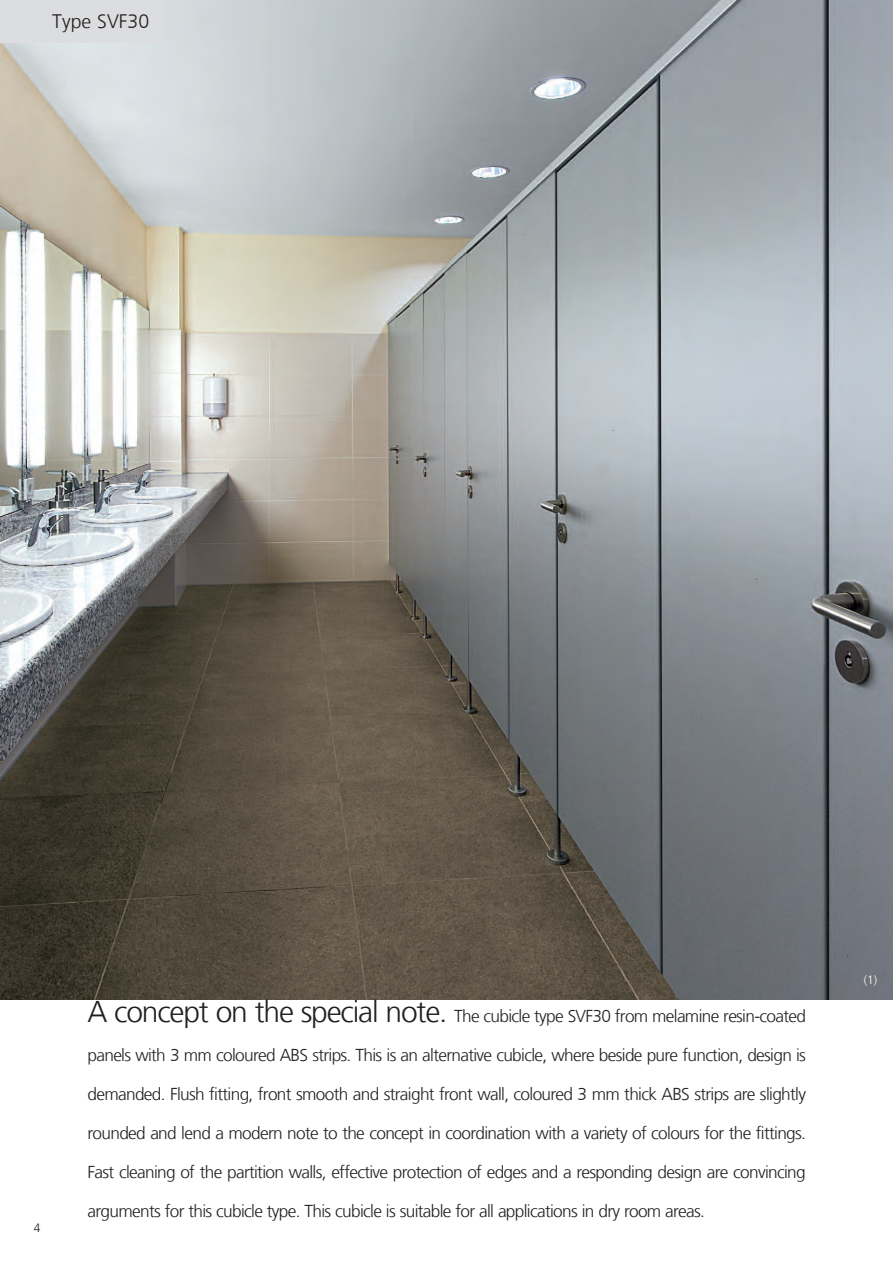
<style>
.page{position:relative;width:893px;height:1263px;background:#fff}
.page>*{position:absolute;margin:0;border:0;box-sizing:border-box;transform-origin:0 0}
.t1{font:300 19.5px "Frutiger LT";color:#231f20}
.t2{font:300 17.25px "Frutiger LT";letter-spacing:-.04em;color:#231f20}
.t3{font:300 12px "Frutiger LT";color:#fff}
.t4{font:300 12px "Frutiger LT";color:#231f20}
.s1{font-size:30px}
</style>
<div class="page">
<img style="left:0;top:0;width:893px;height:999px">
<div style="left:0;top:0;width:162px;height:43px;background:#dcdddf"></div>
<p class="t1" style="left:52px;top:10px;width:98px">Type SVF30</p>
<p class="t4" style="left:34px;top:1220px;width:8px">4</p>
<p class="t2" style="left:88px;top:1006px;width:720px"><span class="s1">A concept on the special note.</span> The cubicle type SVF30 from melamine resin-coated</p>
<p class="t2" style="left:88px;top:1045px;width:720px">panels with 3 mm coloured ABS strips. This is an alternative cubicle, where beside pure function, design is</p>
<p class="t2" style="left:88px;top:1084px;width:720px">demanded. Flush fitting, front smooth and straight front wall, coloured 3 mm thick ABS strips are slightly</p>
<p class="t2" style="left:88px;top:1123px;width:720px">rounded and lend a modern note to the concept in coordination with a variety of colours for the fittings.</p>
<p class="t2" style="left:88px;top:1162px;width:720px">Fast cleaning of the partition walls, effective protection of edges and a responding design are convincing</p>
<p class="t2" style="left:88px;top:1201px;width:619px">arguments for this cubicle type. This cubicle is suitable for all applications in dry room areas.</p>
<p class="t3" style="left:864px;top:973px;width:15px">(1)</p>
</div>
